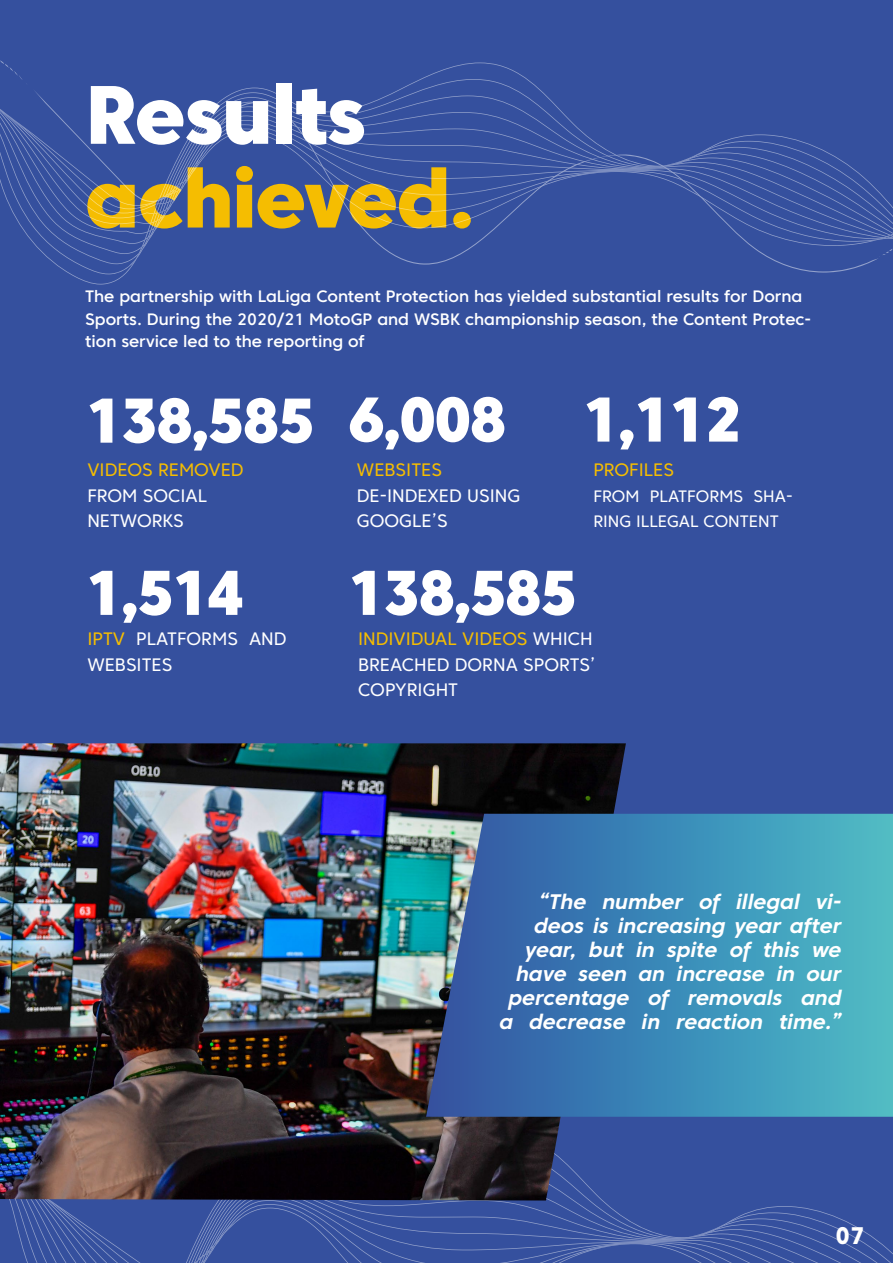
<style>
.page{position:relative;width:893px;height:1263px;background:#35509e}
.page>*{position:absolute;margin:0;border:0;box-sizing:border-box;transform-origin:0 0}
.t1{font:800 82.5px "Core Sans C 85";letter-spacing:-.02em;color:#f5bd01}
.t2{font:800 82.5px "Core Sans C 85";letter-spacing:-.02em;color:#fff}
.t3{font:800 63px "Core Sans C 85";letter-spacing:-.05em;color:#fff}
.t4{font:800 24px "Core Sans C 75";color:#fff}
.t5{font:21px/24px "Core Sans C 65 Bold It";color:#fff;text-align:right}
.t6{font:18px/25.5px "Core Sans C 45";color:#fff}
.t7{font:18px "Core Sans C 45";color:#f5bd01}
.t8{font:500 16.5px/22.5px "Core Sans C 55";color:#fff}
.t9{font:16.5px/25.5px "Core Sans C 45";color:#fff}
.s1{color:#f5bd01}
</style>
<div class="page">
<svg style="left:9px;top:1200px;width:884px;height:63px"></svg>
<svg style="left:0;top:62px;width:893px;height:223px"></svg>
<img style="left:0;top:743px;width:626px;height:457px">
<svg style="left:426px;top:814px;width:467px;height:303px;background:#408bb4"></svg>
<h1 class="t2" style="left:85px;top:63px;width:282px">Results</h1>
<h1 class="t1" style="left:85px;top:147px;width:391px">achieved.</h1>
<p class="t8" style="left:85px;top:285px;width:728px">The partnership with LaLiga Content Protection has yielded substantial results for Dorna<br>Sports. During the 2020/21 MotoGP and WSBK championship season, the Content Protec&shy;tion service led to the reporting of</p>
<h2 class="t3" style="left:85px;top:380px;width:658px">138,585 6,008 1,112</h2>
<p class="t7" style="left:87px;top:459px;width:158px">VIDEOS REMOVED</p>
<p class="t6" style="left:87px;top:483px;width:121px">FROM SOCIAL<br>NETWORKS</p>
<h2 class="t3" style="left:85px;top:553px;width:161px">1,514</h2>
<p class="t6" style="left:87px;top:626px;width:201px"><span class="s1">IPTV</span> PLATFORMS AND<br>WEBSITES</p>
<p class="t7" style="left:357px;top:459px;width:86px">WEBSITES</p>
<p class="t6" style="left:357px;top:483px;width:165px">DE-INDEXED USING<br>GOOGLE’S</p>
<p class="t7" style="left:593px;top:459px;width:82px">PROFILES</p>
<p class="t9" style="left:593px;top:483px;width:201px">FROM PLATFORMS SHA-<br>RING ILLEGAL CONTENT</p>
<h2 class="t3" style="left:347px;top:553px;width:232px">138,585</h2>
<p class="t6" style="left:358px;top:626px;width:239px"><span class="s1">INDIVIDUAL VIDEOS</span> WHICH<br>BREACHED DORNA SPORTS’<br>COPYRIGHT</p>
<p class="t5" style="left:499px;top:889px;width:344px">“The number of illegal vi&shy;deos is increasing year after year, but in spite of this we have seen an increase in our percentage of removals and a decrease in reaction time.”</p>
<h3 class="t4" style="left:836px;top:1221px;width:31px">07</h3>
</div>
